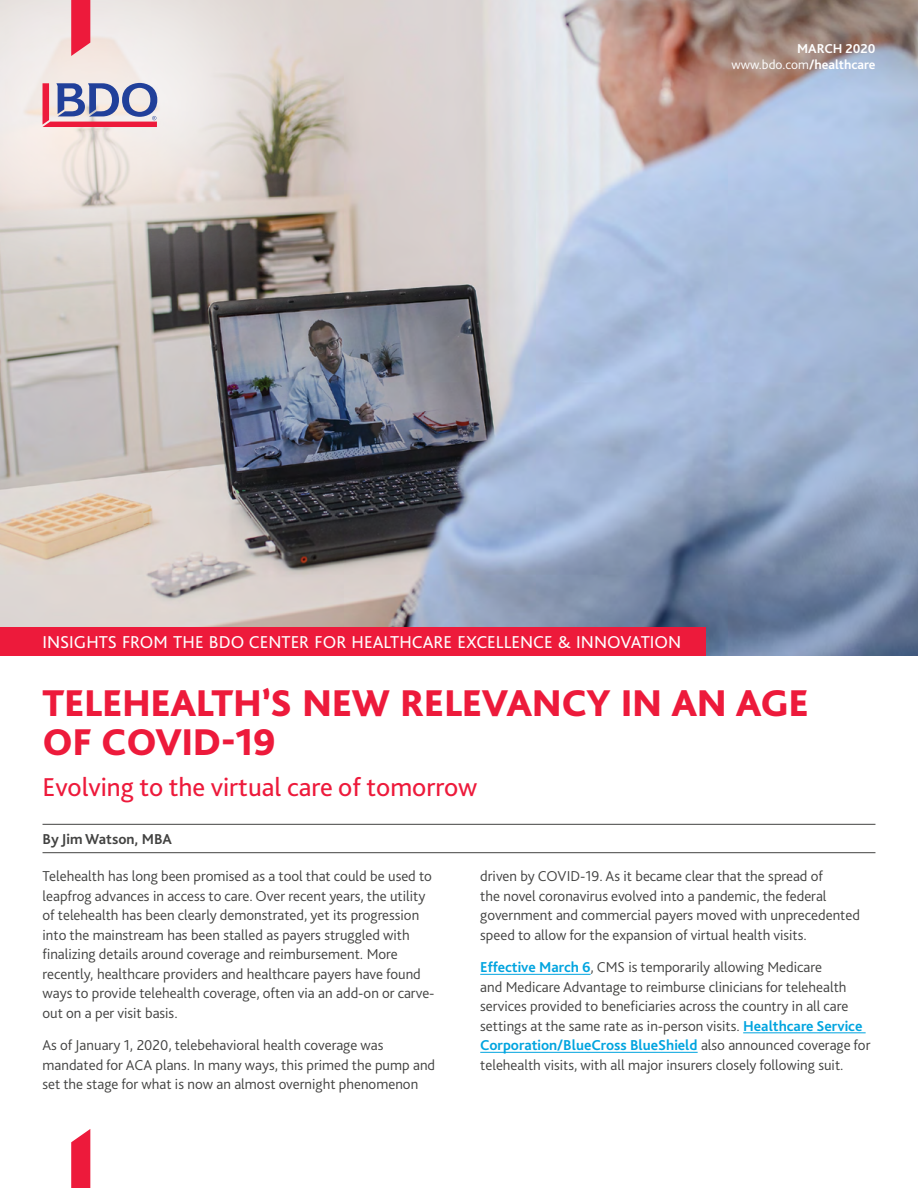
<style>
.page{position:relative;width:918px;height:1188px;background:#fff}
.page>*{position:absolute;margin:0;border:0;box-sizing:border-box;transform-origin:0 0}
.t1{font:800 39px/39px "Bliss Pro";letter-spacing:-.01em;color:#ed1a3b}
.t2{font:27px "Bliss Pro";color:#ed1a3b}
.t3{font:18px "Bliss Pro";color:#fff}
.t4{font:300 15px/19.5px "Bliss Pro";color:#424241}
.t5{font:700 15px "Bliss Pro";color:#424241}
.t6{font:700 13.5px/16.5px "Bliss Pro";color:#fff;text-align:right}
.s1{font-weight:300}
.s2{font-weight:700;color:#00a4df}
</style>
<div class="page">
<img style="left:0;top:0;width:918px;height:656px">
<div style="left:0;top:0;width:359px;height:331px;background:#fff;opacity:.75"></div>
<svg style="left:43px;top:83px;width:114px;height:44px;background:#ab8eaf"></svg>
<div style="left:0;top:627px;width:706px;height:29px;background:#ed1a3b"></div>
<hr style="left:43px;top:824px;width:832px;height:1px;background:#424241">
<hr style="left:43px;top:852px;width:832px;height:1px;background:#424241">
<hr style="left:480px;top:974px;width:111px;height:1px;background:#00a4df">
<hr style="left:743px;top:1032px;width:123px;height:1px;background:#00a4df">
<hr style="left:480px;top:1052px;width:218px;height:1px;background:#00a4df">
<svg style="left:71px;top:1129px;width:19px;height:59px"></svg>
<svg style="left:71px;top:0;width:19px;height:56px"></svg>
<p class="t6" style="left:731px;top:40px;width:146px">MARCH 2020 <span class="s1">www.bdo.com</span>/healthcare</p>
<p class="t3" style="left:43px;top:631px;width:640px">INSIGHTS FROM THE BDO CENTER FOR HEALTHCARE EXCELLENCE &amp; INNOVATION</p>
<h1 class="t1" style="left:43px;top:682px;width:768px">TELEHEALTH’S NEW RELEVANCY IN AN AGE<br>OF COVID-19</h1>
<h2 class="t2" style="left:43px;top:770px;width:436px">Evolving to the virtual care of tomorrow</h2>
<p class="t5" style="left:43px;top:830px;width:131px">By Jim Watson, MBA</p>
<p class="t4" style="left:43px;top:866px;width:394px">Telehealth has long been promised as a tool that could be used to leapfrog advances in access to care. Over recent years, the utility of telehealth has been clearly demonstrated, yet its progression into the mainstream has been stalled as payers struggled with finalizing details around coverage and reimbursement. More recently, healthcare providers and healthcare payers have found ways to provide telehealth coverage, often via an add-on or carve&shy;out on a per visit basis.</p>
<p class="t4" style="left:43px;top:1035px;width:394px">As of January 1, 2020, telebehavioral health coverage was mandated for ACA plans. In many ways, this primed the pump and set the stage for what is now an almost overnight phenomenon</p>
<p class="t4" style="left:480px;top:866px;width:381px">driven by COVID-19. As it became clear that the spread of<br>the novel coronavirus evolved into a pandemic, the federal government and commercial payers moved with unprecedented speed to allow for the expansion of virtual health visits.</p>
<p class="t4" style="left:480px;top:957px;width:392px"><span class="s2">Effective March 6</span>, CMS is temporarily allowing Medicare<br>and Medicare Advantage to reimburse clinicians for telehealth services provided to beneficiaries across the country in all care settings at the same rate as in-person visits. <span class="s2">Healthcare Service Corporation/BlueCross BlueShield</span> also announced coverage for telehealth visits, with all major insurers closely following suit.</p>
</div>
